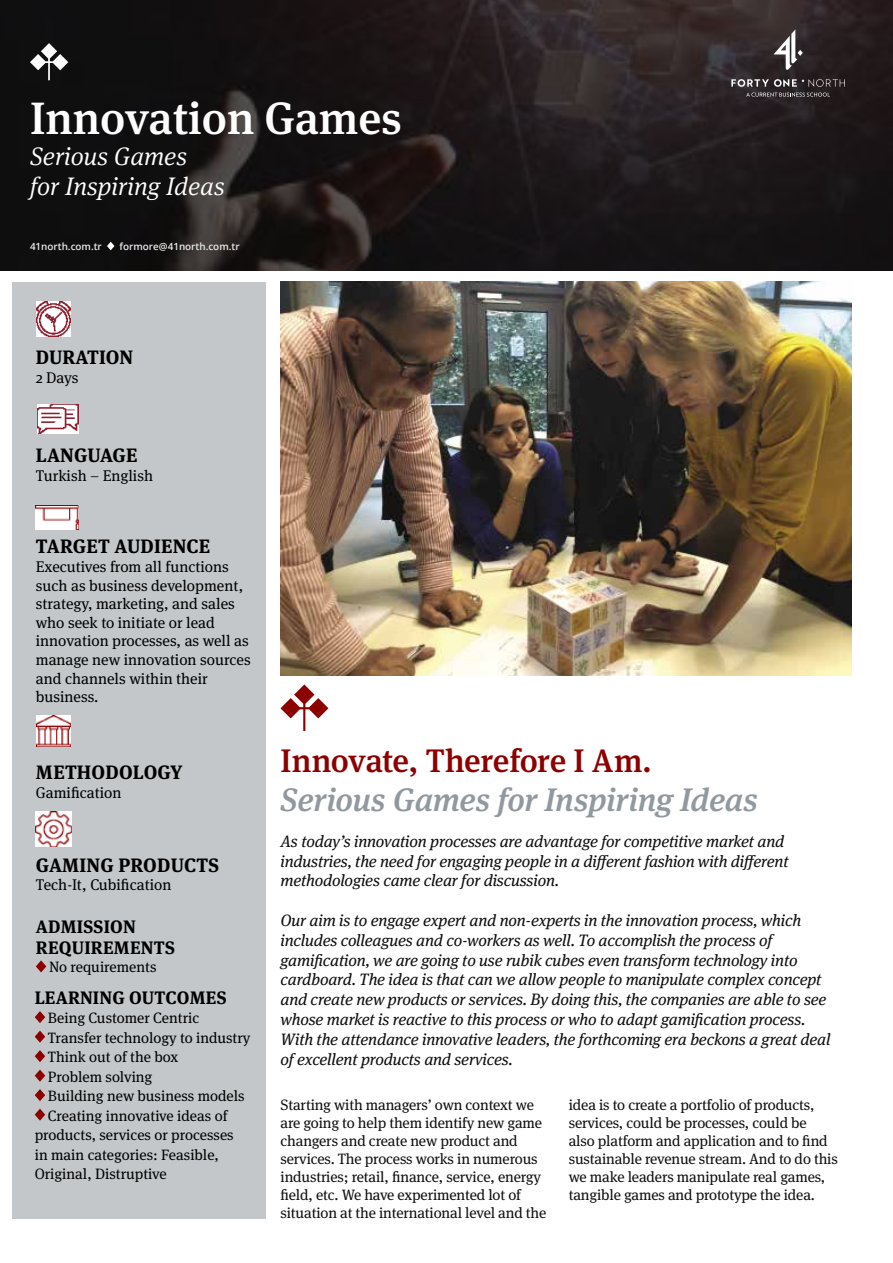
<style>
.page{position:relative;width:893px;height:1263px;background:#fff}
.page>*{position:absolute;margin:0;border:0;box-sizing:border-box;transform-origin:0 0}
.t1{font:500 45.3px "Meta Serif Pro";color:#fff}
.t2{font:italic 500 32.55px "Meta Serif Pro";letter-spacing:-.01em;color:#91989e}
.t3{font:500 32.55px "Meta Serif Pro";letter-spacing:-.01em;color:#8c0000}
.t4{font:italic 300 25.5px/30.6px "Meta Serif Pro";color:#fff}
.t5{font:700 19.35px "Meta Serif Pro";letter-spacing:.01em;color:#000}
.t6{font:700 18px/21.6px "Meta Serif Pro";letter-spacing:.01em;color:#000}
.t7{font:italic 16.5px/19.8px "Meta Serif Pro";letter-spacing:-.01em;color:#0f0f0f}
.t8{font:15.45px/18.6px "Meta Serif Pro";color:#000}
.t9{font:15px/18px "Meta Serif Pro";letter-spacing:-.01em;color:#0f0f0f}
.t10{font:15px "Meta Serif Pro";color:#000}
.t11{font:600 9.9px "Open Sans";color:#ebebeb}
</style>
<div class="page">
<img style="left:0;top:0;width:893px;height:270px">
<svg style="left:30px;top:43px;width:38px;height:37px"></svg>
<div style="left:12px;top:282px;width:254px;height:936px;background:#c3c7ca"></div>
<svg style="left:281px;top:684px;width:47px;height:47px"></svg>
<svg style="left:731px;top:79px;width:114px;height:8px"></svg>
<svg style="left:746px;top:93px;width:84px;height:4px"></svg>
<svg style="left:773px;top:29px;width:30px;height:42px"></svg>
<svg style="left:107px;top:242px;width:7px;height:8px"></svg>
<img style="left:37px;top:301px;width:33px;height:36px">
<img style="left:37px;top:405px;width:41px;height:28px">
<img style="left:281px;top:282px;width:570px;height:393px">
<img style="left:36px;top:505px;width:42px;height:25px">
<img style="left:36px;top:715px;width:35px;height:31px">
<img style="left:36px;top:811px;width:35px;height:35px">
<svg style="left:36px;top:960px;width:10px;height:12px"></svg>
<svg style="left:35px;top:1011px;width:10px;height:12px"></svg>
<svg style="left:35px;top:1030px;width:10px;height:13px"></svg>
<svg style="left:35px;top:1050px;width:10px;height:12px"></svg>
<svg style="left:35px;top:1069px;width:10px;height:13px"></svg>
<svg style="left:35px;top:1089px;width:10px;height:12px"></svg>
<svg style="left:35px;top:1108px;width:10px;height:13px"></svg>
<h1 class="t1" style="left:30px;top:83px;width:373px">Innovation Games</h1>
<h3 class="t4" style="left:30px;top:139px;width:196px">Serious Games<br>for Inspiring Ideas</h3>
<p class="t11" style="left:30px;top:240px;width:73px">41north.com.tr</p>
<p class="t11" style="left:120px;top:240px;width:122px">formore@41north.com.tr</p>
<p class="t5" style="left:36px;top:342px;width:99px">DURATION</p>
<p class="t8" style="left:36px;top:367px;width:44px">2 Days</p>
<p class="t5" style="left:36px;top:440px;width:103px">LANGUAGE</p>
<p class="t8" style="left:36px;top:465px;width:119px">Turkish – English</p>
<p class="t5" style="left:36px;top:531px;width:176px">TARGET AUDIENCE</p>
<p class="t8" style="left:36px;top:557px;width:216px">Executives from all functions such as business development, strategy, marketing, and sales who seek to initiate or lead innovation processes, as well as manage new innovation sources and channels within their business.</p>
<p class="t5" style="left:36px;top:757px;width:149px">METHODOLOGY</p>
<p class="t8" style="left:36px;top:782px;width:87px">Gamification</p>
<p class="t5" style="left:36px;top:849px;width:185px">GAMING PRODUCTS</p>
<p class="t8" style="left:36px;top:875px;width:137px">Tech-It, Cubification</p>
<p class="t6" style="left:36px;top:914px;width:141px">ADMISSION<br>REQUIREMENTS</p>
<p class="t10" style="left:49px;top:956px;width:109px">No requirements</p>
<p class="t6" style="left:35px;top:985px;width:193px">LEARNING OUTCOMES</p>
<p class="t10" style="left:48px;top:1007px;width:153px">Being Customer Centric</p>
<p class="t10" style="left:48px;top:1026px;width:204px">Transfer technology to industry</p>
<p class="t10" style="left:48px;top:1046px;width:132px">Think out of the box</p>
<p class="t10" style="left:48px;top:1065px;width:106px">Problem solving</p>
<p class="t10" style="left:48px;top:1085px;width:198px">Building new business models</p>
<p class="t10" style="left:48px;top:1104px;width:181px">Creating innovative ideas of</p>
<p class="t10" style="left:35px;top:1124px;width:200px">products, services or processes</p>
<p class="t10" style="left:35px;top:1143px;width:186px">in main categories: Feasible,</p>
<p class="t10" style="left:35px;top:1163px;width:133px">Original, Distruptive</p>
<h2 class="t3" style="left:280px;top:736px;width:373px">Innovate, Therefore I Am.</h2>
<h2 class="t2" style="left:280px;top:775px;width:479px">Serious Games for Inspiring Ideas</h2>
<p class="t7" style="left:280px;top:830px;width:510px">As today’s innovation processes are advantage for competitive market and industries, the need for engaging people in a different fashion with different methodologies came clear for discussion.</p>
<p class="t7" style="left:280px;top:909px;width:551px">Our aim is to engage expert and non-experts in the innovation process, which includes colleagues and co-workers as well. To accomplish the process of gamification, we are going to use rubik cubes even transform technology into cardboard. The idea is that can we allow people to manipulate complex concept and create new products or services. By doing this, the companies are able to see whose market is reactive to this process or who to adapt gamification process.<br>With the attendance innovative leaders, the forthcoming era beckons a great deal of excellent products and services.</p>
<p class="t9" style="left:280px;top:1095px;width:267px">Starting with managers’ own context we are going to help them identify new game changers and create new product and services. The process works in numerous industries; retail, finance, service, energy field, etc. We have experimented lot of situation at the international level and the</p>
<p class="t9" style="left:569px;top:1095px;width:271px">idea is to create a portfolio of products, services, could be processes, could be<br>also platform and application and to find sustainable revenue stream. And to do this we make leaders manipulate real games, tangible games and prototype the idea.</p>
</div>
